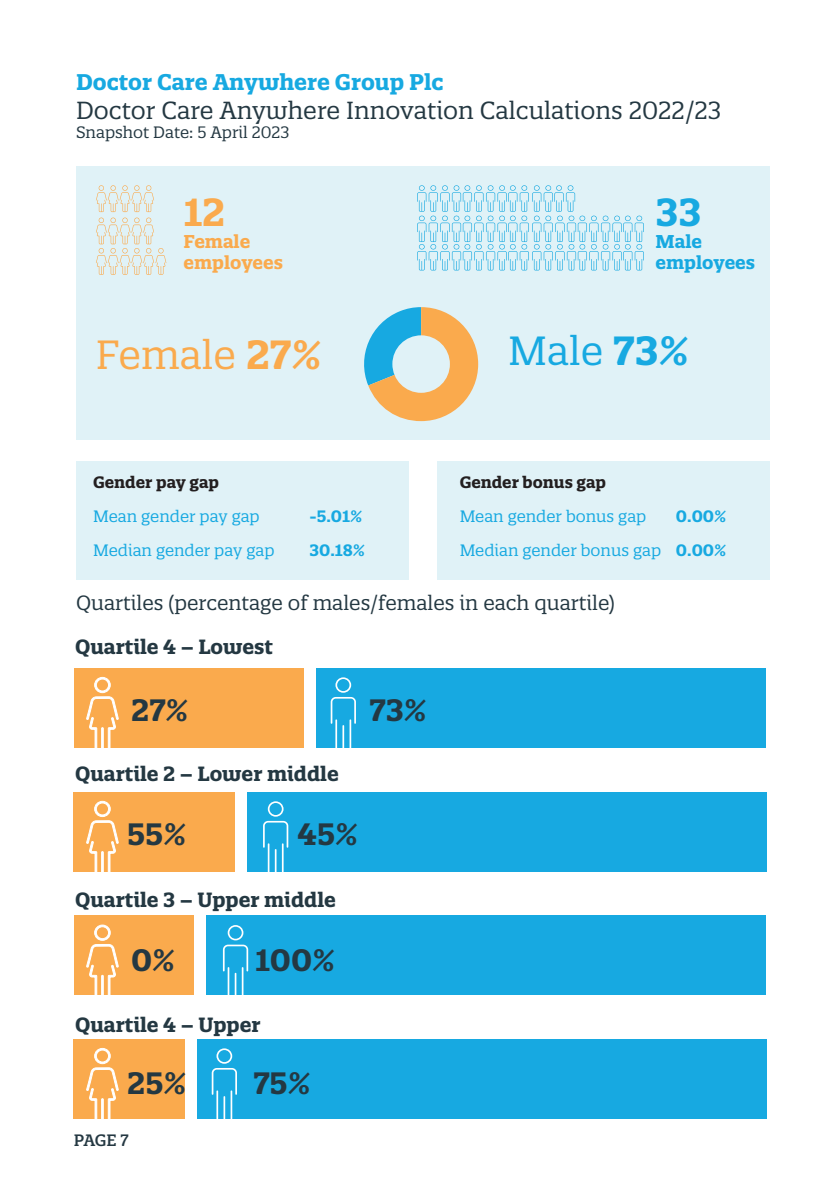
<style>
.page{position:relative;width:840px;height:1191px;background:#fff}
.page>*{position:absolute;margin:0;border:0;box-sizing:border-box;transform-origin:0 0}
.Body{font:39.6px "Quatro Slab";color:#faaa4d}
.Body-2{font:39.6px "Quatro Slab";color:#17a9e1}
.Body-3{font:700 38px "Quatro Slab";color:#faaa4d}
.Body-4{font:700 38px "Quatro Slab";color:#17a9e1}
.Body-5{font:700 30px "Quatro Slab";color:#243842}
.Body-6{font:24px "Quatro Slab";color:#243842}
.Body-7{font:700 22px "Quatro Slab";color:#17a9e1}
.Body-8{font:700 20px "Quatro Slab";color:#243842}
.Body-9{font:20px "Quatro Slab";color:#243842}
.Body-10{font:700 18px/21.6px "Quatro Slab";color:#faaa4d}
.Body-11{font:700 18px/21.6px "Quatro Slab";color:#17a9e1}
.Body-12{font:16px "Quatro Slab";color:#17a9e1}
.Body-13{font:700 16px "Quatro Slab";color:#231f20}
.Body-14{font:16px "Quatro Slab";color:#243842}
.Body-15{font:700 16px "Quatro Slab";color:#17a9e1}
.t1{font:500 16px "Quatro Slab";color:#243842}
.s1{font-weight:700}
</style>
<div class="page">
<div style="left:76px;top:167px;width:693px;height:273px;background:#e0f2f7"></div>
<div style="left:195px;top:1039px;width:570px;height:79px;background:#17a9e1"></div>
<div style="left:74px;top:1039px;width:117px;height:79px;background:#faaa4d"></div>
<div style="left:185px;top:1033px;width:11px;height:91px;background:#fff"></div>
<svg style="left:211px;top:1048px;width:26px;height:71px"></svg>
<svg style="left:86px;top:1048px;width:33px;height:71px"></svg>
<div style="left:310px;top:668px;width:455px;height:79px;background:#17a9e1"></div>
<div style="left:74px;top:668px;width:236px;height:79px;background:#faaa4d"></div>
<div style="left:304px;top:662px;width:12px;height:91px;background:#fff"></div>
<svg style="left:330px;top:677px;width:26px;height:71px"></svg>
<svg style="left:86px;top:677px;width:33px;height:71px"></svg>
<div style="left:244px;top:792px;width:521px;height:79px;background:#17a9e1"></div>
<div style="left:74px;top:792px;width:168px;height:79px;background:#faaa4d"></div>
<div style="left:235px;top:786px;width:11px;height:91px;background:#fff"></div>
<svg style="left:263px;top:801px;width:25px;height:71px"></svg>
<svg style="left:86px;top:801px;width:33px;height:71px"></svg>
<div style="left:199px;top:915px;width:566px;height:80px;background:#17a9e1"></div>
<div style="left:74px;top:915px;width:131px;height:80px;background:#faaa4d"></div>
<div style="left:194px;top:910px;width:11px;height:90px;background:#fff"></div>
<svg style="left:223px;top:925px;width:25px;height:70px"></svg>
<svg style="left:86px;top:924px;width:33px;height:71px"></svg>
<div style="left:76px;top:461px;width:332px;height:119px;background:#e0f2f7"></div>
<div style="left:437px;top:461px;width:332px;height:119px;background:#e0f2f7"></div>
<svg style="left:364px;top:307px;width:114px;height:114px"></svg>
<div style="left:392px;top:335px;width:57px;height:58px;background:#e0f2f7;border-radius:50%"></div>
<svg style="left:417px;top:185px;width:226px;height:85px"></svg>
<svg style="left:96px;top:185px;width:70px;height:90px"></svg>
<p class="Body-7" style="left:76px;top:68px;width:369px">Doctor Care Anywhere Group Plc</p>
<p class="Body-6" style="left:76px;top:95px;width:646px">Doctor Care Anywhere Innovation Calculations 2022/23</p>
<p class="Body-14" style="left:76px;top:122px;width:215px">Snapshot Date: 5 April 2023</p>
<p class="Body-3" style="left:183px;top:188px;width:43px">12</p>
<p class="Body-10" style="left:183px;top:230px;width:101px">Female employees</p>
<p class="Body-4" style="left:655px;top:188px;width:47px">33</p>
<p class="Body-11" style="left:655px;top:230px;width:101px">Male employees</p>
<p class="Body" style="left:96px;top:329px;width:227px">Female <span class="s1">27%</span></p>
<p class="Body-2" style="left:508px;top:326px;width:182px">Male <span class="s1">73%</span></p>
<p class="Body-13" style="left:93px;top:472px;width:127px">Gender pay gap</p>
<p class="Body-12" style="left:93px;top:506px;width:168px">Mean gender pay gap</p>
<p class="Body-15" style="left:309px;top:506px;width:54px">-5.01%</p>
<p class="Body-12" style="left:93px;top:540px;width:183px">Median gender pay gap</p>
<p class="Body-15" style="left:309px;top:540px;width:57px">30.18%</p>
<p class="Body-13" style="left:459px;top:472px;width:148px">Gender bonus gap</p>
<p class="Body-12" style="left:459px;top:506px;width:188px">Mean gender bonus gap</p>
<p class="Body-15" style="left:675px;top:506px;width:52px">0.00%</p>
<p class="Body-12" style="left:459px;top:540px;width:268px">Median gender bonus gap <span class="s1">0.00%</span></p>
<p class="Body-9" style="left:76px;top:590px;width:540px">Quartiles (percentage of males/females in each quartile)</p>
<p class="Body-8" style="left:75px;top:633px;width:199px">Quartile 4 – Lowest</p>
<p class="Body-5" style="left:131px;top:691px;width:59px">27%</p>
<p class="Body-5" style="left:369px;top:691px;width:59px">73%</p>
<p class="Body-8" style="left:75px;top:761px;width:265px">Quartile 2 – Lower middle</p>
<p class="Body-5" style="left:127px;top:815px;width:61px">55%</p>
<p class="Body-5" style="left:297px;top:815px;width:62px">45%</p>
<p class="Body-8" style="left:75px;top:887px;width:262px">Quartile 3 – Upper middle</p>
<p class="Body-5" style="left:131px;top:941px;width:45px">0%</p>
<p class="Body-5" style="left:255px;top:941px;width:81px">100%</p>
<p class="Body-8" style="left:75px;top:1011px;width:187px">Quartile 4 – Upper</p>
<p class="Body-5" style="left:127px;top:1063px;width:61px">25%</p>
<p class="Body-5" style="left:253px;top:1063px;width:59px">75%</p>
<p class="t1" style="left:74px;top:1130px;width:56px">PAGE 7</p>
</div>
